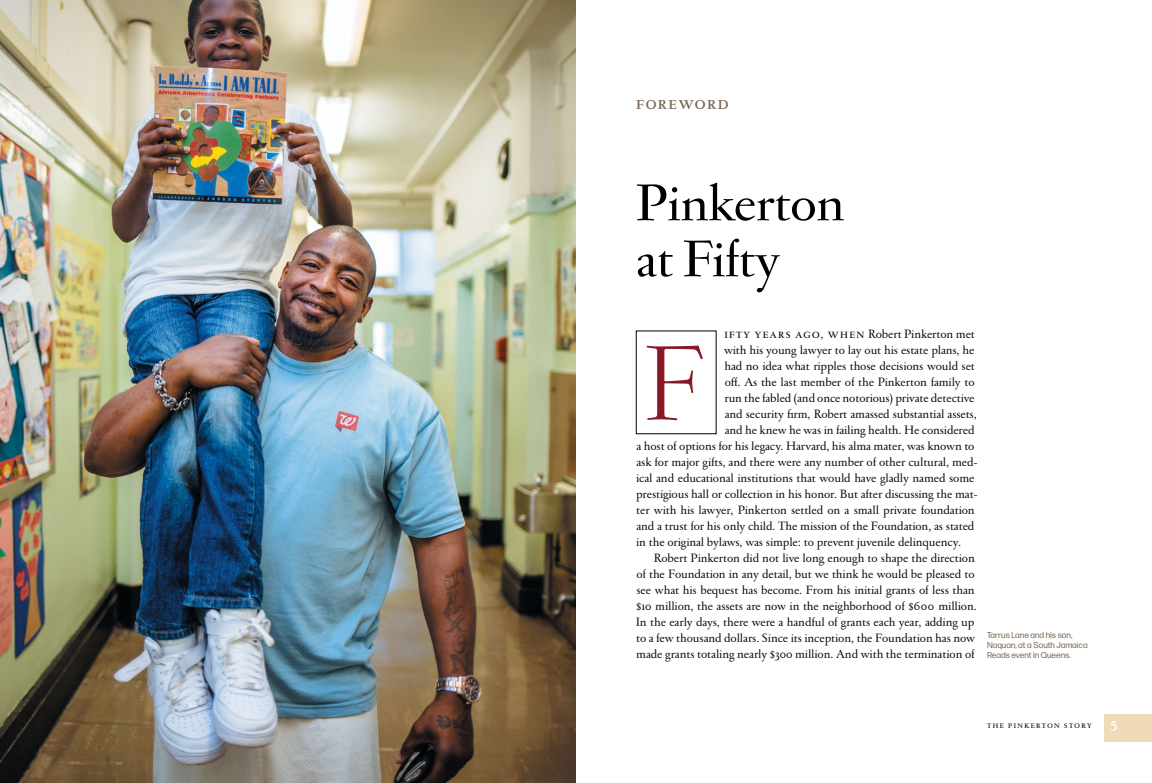
<style>
.page{position:relative;width:1152px;height:783px;background:#fff}
.page>*{position:absolute;margin:0;border:0;box-sizing:border-box;transform-origin:0 0}
.t1{font:300 115px "Garamond FB Display";color:#871a24}
.t2{font:600 56px/56px "Garamond FB Display";letter-spacing:-.01em;color:#000}
.t3{font:700 14px "Garamond FB Text";letter-spacing:.1em;color:#7c6855}
.t4{font:13px "Garamond FB Text";letter-spacing:-.005em;color:#000}
.t5{font:13px "Garamond FB Text";letter-spacing:.05em;color:#000}
.t6{font:9.5px "Garamond FB Text";letter-spacing:.08em;color:#000}
.t7{font:8.5px/10px "Forma DJR Text";color:#7c6855}
.s1{font-weight:700;font-size:15px;color:#fff}
</style>
<div class="page">
<div style="left:1104px;top:714px;width:48px;height:28px;background:#f1dbb7"></div>
<img style="left:0;top:0;width:576px;height:783px">
<p class="t3" style="left:636px;top:97px;width:94px">FOREWORD</p>
<h2 class="t2" style="left:636px;top:178px;width:210px">Pinkerton at Fifty</h2>
<p class="t5" style="left:724px;top:327px;width:252px">ifty years ago, when Robert Pinkerton met</p>
<p class="t4" style="left:724px;top:343px;width:252px">with his young lawyer to lay out his estate plans, he</p>
<p class="t4" style="left:725px;top:359px;width:252px">had no idea what ripples those decisions would set</p>
<p class="t4" style="left:725px;top:375px;width:251px">off. As the last member of the Pinkerton family to</p>
<p class="t4" style="left:725px;top:391px;width:252px">run the fabled (and once notorious) private detective</p>
<p class="t4" style="left:725px;top:407px;width:253px">and security firm, Robert amassed substantial assets,</p>
<p class="t4" style="left:725px;top:424px;width:251px">and he knew he was in failing health. He considered</p>
<p class="t4" style="left:636px;top:440px;width:340px">a host of options for his legacy. Harvard, his alma mater, was known to</p>
<p class="t4" style="left:636px;top:456px;width:343px">ask for major gifts, and there were any number of other cultural, med-</p>
<p class="t4" style="left:636px;top:472px;width:340px">ical and educational institutions that would have gladly named some</p>
<p class="t4" style="left:636px;top:488px;width:343px">prestigious hall or collection in his honor. But after discussing the mat-</p>
<p class="t4" style="left:636px;top:504px;width:340px">ter with his lawyer, Pinkerton settled on a small private foundation</p>
<p class="t4" style="left:636px;top:520px;width:339px">and a trust for his only child. The mission of the Foundation, as stated</p>
<p class="t4" style="left:636px;top:536px;width:326px">in the original bylaws, was simple: to prevent juvenile delinquency.</p>
<p class="t4" style="left:654px;top:552px;width:323px">Robert Pinkerton did not live long enough to shape the direction</p>
<p class="t4" style="left:636px;top:568px;width:340px">of the Foundation in any detail, but we think he would be pleased to</p>
<p class="t4" style="left:637px;top:584px;width:340px">see what his bequest has become. From his initial grants of less than</p>
<p class="t4" style="left:636px;top:600px;width:342px">$10 million, the assets are now in the neighborhood of $600 million.</p>
<p class="t4" style="left:636px;top:616px;width:340px">In the early days, there were a handful of grants each year, adding up</p>
<p class="t4" style="left:636px;top:632px;width:340px">to a few thousand dollars. Since its inception, the Foundation has now</p>
<p class="t4" style="left:636px;top:648px;width:340px">made grants totaling nearly $300 million. And with the termination of</p>
<h1 class="t1" style="left:644px;top:329px;width:60px">F</h1>
<p class="t7" style="left:987px;top:630px;width:102px">Tarrus Lane and his son,<br>Naquan, at a South Jamaica<br>Reads event in Queens.</p>
<p class="t6" style="left:987px;top:720px;width:132px">the pinkerton story <span class="s1">5</span></p>
</div>
